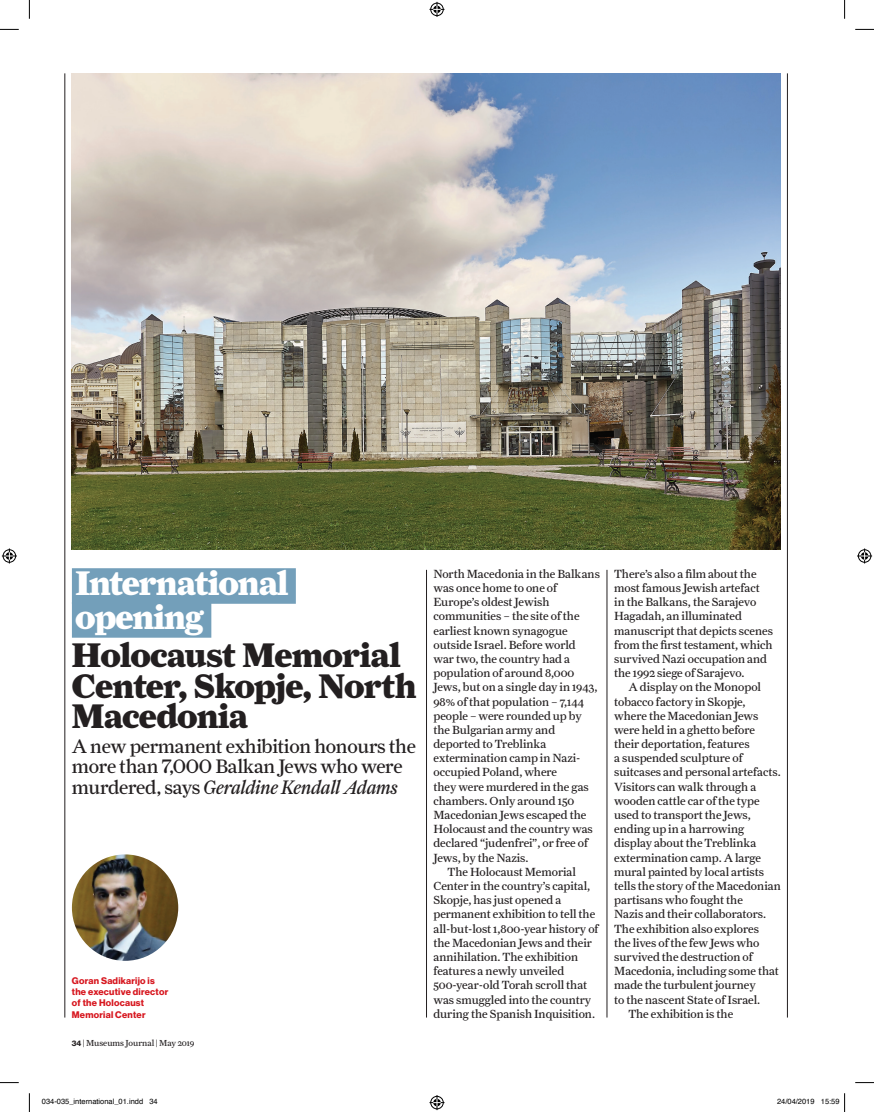
<style>
.page{position:relative;width:874px;height:1112px;background:#fff}
.page>*{position:absolute;margin:0;border:0;box-sizing:border-box;transform-origin:0 0}
.t1{font:900 34.25px/30.6px "Farnham Display";letter-spacing:-.01em;color:#231f20}
.t2{font:900 34.25px/33.9px "Farnham Display";letter-spacing:-.015em;color:#fff}
.t3{font:19.62px/20.9px "Farnham Display";letter-spacing:-.015em;color:#231f20}
.t4{font:11.88px/14.1px "Farnham Text";color:#231f20}
.t5{font:700 9.38px/11.2px "Haas Grotesk Display";letter-spacing:.025em;color:#d7171f}
.t6{font:8.75px "Farnham Text";color:#231f20}
.t7{font:7.5px "Helvetica";color:#000}
.s1{font-style:italic}
.s2{font-family:"Haas Grotesk Display";font-weight:700;font-size:7.75px}
</style>
<div class="page">
<hr style="left:65px;top:73px;width:1px;height:944px;background:#231f20">
<hr style="left:787px;top:73px;width:1px;height:944px;background:#231f20">
<hr style="left:426px;top:569px;width:1px;height:448px;background:#231f20">
<hr style="left:607px;top:569px;width:1px;height:448px;background:#231f20">
<div style="left:72px;top:568px;width:224px;height:35px;background:#739fba"></div>
<div style="left:72px;top:602px;width:139px;height:35px;background:#739fba"></div>
<img style="left:72px;top:73px;width:709px;height:476px">
<img style="left:72px;top:854px;width:106px;height:106px;border-radius:53px">
<svg style="left:0;top:29px;width:19px;height:1px"></svg>
<svg style="left:855px;top:29px;width:19px;height:1px"></svg>
<svg style="left:0;top:1082px;width:19px;height:1px"></svg>
<svg style="left:855px;top:1082px;width:19px;height:1px"></svg>
<svg style="left:29px;top:0;width:1px;height:19px"></svg>
<svg style="left:29px;top:1093px;width:1px;height:18px"></svg>
<svg style="left:844px;top:0;width:1px;height:19px"></svg>
<svg style="left:429px;top:2px;width:15px;height:15px"></svg>
<svg style="left:429px;top:1095px;width:15px;height:14px"></svg>
<svg style="left:2px;top:548px;width:15px;height:15px"></svg>
<svg style="left:857px;top:548px;width:15px;height:15px"></svg>
<svg style="left:844px;top:1093px;width:1px;height:18px"></svg>
<h1 class="t2" style="left:75px;top:566px;width:214px">International opening</h1>
<h1 class="t1" style="left:72px;top:639px;width:346px">Holocaust Memorial<br>Center, Skopje, North<br>Macedonia</h1>
<h2 class="t3" style="left:72px;top:735px;width:345px">A new permanent exhibition honours the more than 7,000 Balkan Jews who were murdered, says <span class="s1">Geraldine Kendall Adams</span></h2>
<p class="t5" style="left:72px;top:974px;width:98px">Goran Sadikarijo is the executive director of the Holocaust<br>Memorial Center</p>
<p class="t6" style="left:72px;top:1037px;width:124px"><span class="s2">34</span> | Museums Journal | May 2019</p>
<p class="t4" style="left:433px;top:566px;width:168px">North Macedonia in the Balkans</p>
<p class="t4" style="left:433px;top:580px;width:125px">was once home to one of</p>
<p class="t4" style="left:433px;top:594px;width:118px">Europe’s oldest Jewish</p>
<p class="t4" style="left:433px;top:609px;width:148px">communities – the site of the</p>
<p class="t4" style="left:433px;top:623px;width:136px">earliest known synagogue</p>
<p class="t4" style="left:433px;top:637px;width:144px">outside Israel. Before world</p>
<p class="t4" style="left:433px;top:651px;width:138px">war two, the country had a</p>
<p class="t4" style="left:433px;top:665px;width:142px">population of around 8,000</p>
<p class="t4" style="left:433px;top:680px;width:165px">Jews, but on a single day in 1943,</p>
<p class="t4" style="left:433px;top:694px;width:152px">98% of that population – 7,144</p>
<p class="t4" style="left:433px;top:708px;width:150px">people – were rounded up by</p>
<p class="t4" style="left:433px;top:722px;width:123px">the Bulgarian army and</p>
<p class="t4" style="left:433px;top:736px;width:115px">deported to Treblinka</p>
<p class="t4" style="left:433px;top:750px;width:148px">extermination camp in Nazi-</p>
<p class="t4" style="left:433px;top:765px;width:125px">occupied Poland, where</p>
<p class="t4" style="left:433px;top:779px;width:157px">they were murdered in the gas</p>
<p class="t4" style="left:433px;top:793px;width:142px">chambers. Only around 150</p>
<p class="t4" style="left:433px;top:807px;width:154px">Macedonian Jews escaped the</p>
<p class="t4" style="left:433px;top:821px;width:161px">Holocaust and the country was</p>
<p class="t4" style="left:433px;top:835px;width:156px">declared “judenfrei”, or free of</p>
<p class="t4" style="left:433px;top:850px;width:97px">Jews, by the Nazis.</p>
<p class="t4" style="left:447px;top:864px;width:130px">The Holocaust Memorial</p>
<p class="t4" style="left:433px;top:878px;width:158px">Center in the country’s capital,</p>
<p class="t4" style="left:433px;top:892px;width:130px">Skopje, has just opened a</p>
<p class="t4" style="left:433px;top:906px;width:163px">permanent exhibition to tell the</p>
<p class="t4" style="left:433px;top:921px;width:166px">all-but-lost 1,800-year history of</p>
<p class="t4" style="left:433px;top:935px;width:160px">the Macedonian Jews and their</p>
<p class="t4" style="left:433px;top:949px;width:146px">annihilation. The exhibition</p>
<p class="t4" style="left:433px;top:963px;width:132px">features a newly unveiled</p>
<p class="t4" style="left:433px;top:977px;width:155px">500-year-old Torah scroll that</p>
<p class="t4" style="left:433px;top:991px;width:159px">was smuggled into the country</p>
<p class="t4" style="left:433px;top:1006px;width:163px">during the Spanish Inquisition.</p>
<p class="t4" style="left:614px;top:566px;width:160px">There’s also a film about the most famous Jewish artefact in the Balkans, the Sarajevo<br>Hagadah, an illuminated manuscript that depicts scenes from the first testament, which survived Nazi occupation and the 1992 siege of Sarajevo.</p>
<p class="t4" style="left:628px;top:680px;width:134px">A display on the Monopol</p>
<p class="t4" style="left:614px;top:694px;width:133px">tobacco factory in Skopje,</p>
<p class="t4" style="left:614px;top:708px;width:146px">where the Macedonian Jews</p>
<p class="t4" style="left:614px;top:722px;width:142px">were held in a ghetto before</p>
<p class="t4" style="left:614px;top:736px;width:137px">their deportation, features</p>
<p class="t4" style="left:614px;top:750px;width:130px">a suspended sculpture of</p>
<p class="t4" style="left:614px;top:765px;width:168px">suitcases and personal artefacts.</p>
<p class="t4" style="left:614px;top:779px;width:144px">Visitors can walk through a</p>
<p class="t4" style="left:614px;top:793px;width:147px">wooden cattle car of the type</p>
<p class="t4" style="left:614px;top:807px;width:138px">used to transport the Jews,</p>
<p class="t4" style="left:614px;top:821px;width:132px">ending up in a harrowing</p>
<p class="t4" style="left:614px;top:835px;width:144px">display about the Treblinka</p>
<p class="t4" style="left:614px;top:850px;width:148px">extermination camp. A large</p>
<p class="t4" style="left:614px;top:864px;width:151px">mural painted by local artists</p>
<p class="t4" style="left:614px;top:878px;width:168px">tells the story of the Macedonian</p>
<p class="t4" style="left:614px;top:892px;width:130px">partisans who fought the</p>
<p class="t4" style="left:614px;top:906px;width:153px">Nazis and their collaborators.</p>
<p class="t4" style="left:614px;top:921px;width:146px">The exhibition also explores</p>
<p class="t4" style="left:614px;top:935px;width:147px">the lives of the few Jews who</p>
<p class="t4" style="left:614px;top:949px;width:140px">survived the destruction of</p>
<p class="t4" style="left:614px;top:963px;width:166px">Macedonia, including some that</p>
<p class="t4" style="left:614px;top:977px;width:143px">made the turbulent journey</p>
<p class="t4" style="left:614px;top:991px;width:148px">to the nascent State of Israel.</p>
<p class="t4" style="left:628px;top:1006px;width:106px">The exhibition is the</p>
<p class="t7" style="left:42px;top:1096px;width:117px">034-035_international_01.indd 34</p>
<p class="t7" style="left:777px;top:1096px;width:64px">24/04/2019 15:59</p>
</div>
